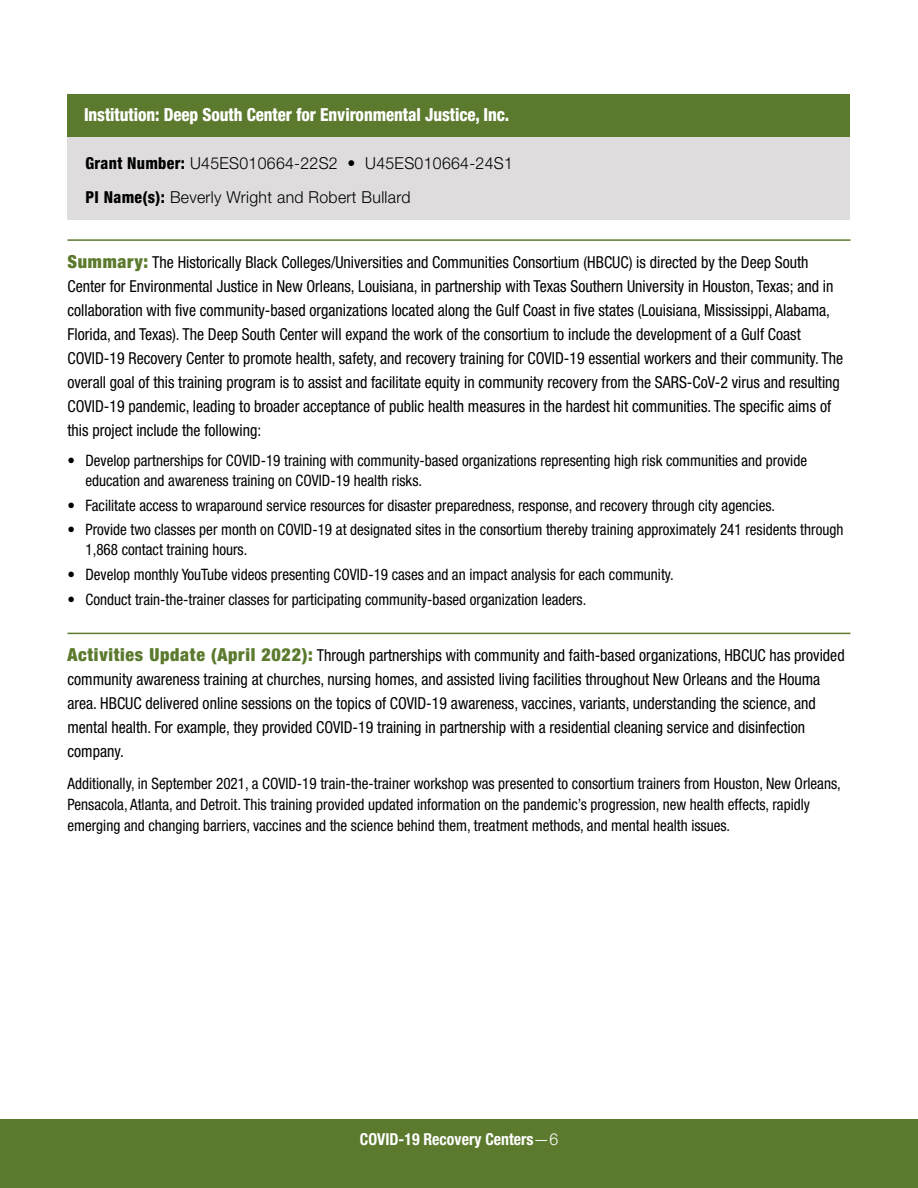
<style>
.page{position:relative;width:918px;height:1188px;background:#fff}
.page>*{position:absolute;margin:0;border:0;box-sizing:border-box;transform-origin:0 0}
.t1{font:800 condensed 18px "Helvetica Neue LT Std";letter-spacing:-.005em;color:#fff;scale:.94 1}
.Body_Colon{font:condensed 16.5px/24px "Helvetica Neue LT Std";color:#000;scale:.96 1}
.t2{font:300 16.5px "Helvetica Neue LT Std";letter-spacing:.02em;color:#000;scale:.96 1}
.t3{font:700 condensed 16.5px "Helvetica Neue LT Std";color:#fff;scale:.96 1}
.Table_Body_Bullets{font:condensed 15.75px/19.5px "Helvetica Neue LT Std";color:#000;scale:.96 1}
.Table_Body{font:condensed 15.75px/21px "Helvetica Neue LT Std";color:#000;scale:.96 1}
.s1{font-weight:800;font-stretch:condensed}
.s2{font-weight:900;font-size:18px;color:#5c7a2e}
.s3{font-weight:300;font-stretch:normal}
</style>
<div class="page">
<div style="left:0;top:1119px;width:918px;height:69px;background:#5c7a2e"></div>
<div style="left:68px;top:94px;width:782px;height:43px;background:#5c7a2e"></div>
<div style="left:68px;top:137px;width:782px;height:48px;background:#dedcdd"></div>
<div style="left:68px;top:171px;width:782px;height:49px;background:#dedcdd"></div>
<hr style="left:68px;top:239px;width:782px;height:2px;background:#5c7a2e">
<hr style="left:68px;top:633px;width:782px;height:1px;background:#5c7a2e">
<h3 class="t1" style="left:84px;top:103px;width:454px">Institution: Deep South Center for Environmental Justice, Inc.</h3>
<p class="t2" style="left:86px;top:153px;width:447px"><span class="s1">Grant Number:</span> U45ES010664-22S2 • U45ES010664-24S1</p>
<p class="t2" style="left:86px;top:187px;width:340px"><span class="s1">PI Name(s):</span> Beverly Wright and Robert Bullard</p>
<p class="Body_Colon" style="left:68px;top:250px;width:810px"><span class="s2">Summary:</span> The Historically Black Colleges/Universities and Communities Consortium (HBCUC) is directed by the Deep South Center for Environmental Justice in New Orleans, Louisiana, in partnership with Texas Southern University in Houston, Texas; and in collaboration with five community-based organizations located along the Gulf Coast in five states (Louisiana, Mississippi, Alabama, Florida, and Texas). The Deep South Center will expand the work of the consortium to include the development of a Gulf Coast COVID-19 Recovery Center to promote health, safety, and recovery training for COVID-19 essential workers and their community. The overall goal of this training program is to assist and facilitate equity in community recovery from the SARS-CoV-2 virus and resulting COVID-19 pandemic, leading to broader acceptance of public health measures in the hardest hit communities. The specific aims of this project include the following:</p>
<p class="Table_Body_Bullets" style="left:86px;top:451px;width:753px;text-indent:-18px">• Develop partnerships for COVID-19 training with community-based organizations representing high risk communities and provide education and awareness training on COVID-19 health risks.</p>
<p class="Table_Body_Bullets" style="left:68px;top:495px;width:739px">• Facilitate access to wraparound service resources for disaster preparedness, response, and recovery through city agencies.</p>
<p class="Table_Body_Bullets" style="left:86px;top:520px;width:791px;text-indent:-18px">• Provide two classes per month on COVID-19 at designated sites in the consortium thereby training approximately 241 residents through<br>1,868 contact training hours.</p>
<p class="Table_Body_Bullets" style="left:68px;top:564px;width:633px">• Develop monthly YouTube videos presenting COVID-19 cases and an impact analysis for each community.</p>
<p class="Table_Body_Bullets" style="left:68px;top:589px;width:542px">• Conduct train-the-trainer classes for participating community-based organization leaders.</p>
<p class="Body_Colon" style="left:68px;top:643px;width:811px"><span class="s2">Activities Update (April 2022):</span> Through partnerships with community and faith-based organizations, HBCUC has provided community awareness training at churches, nursing homes, and assisted living facilities throughout New Orleans and the Houma area. HBCUC delivered online sessions on the topics of COVID-19 awareness, vaccines, variants, understanding the science, and mental health. For example, they provided COVID-19 training in partnership with a residential cleaning service and disinfection company.</p>
<p class="Table_Body" style="left:68px;top:773px;width:807px">Additionally, in September 2021, a COVID-19 train-the-trainer workshop was presented to consortium trainers from Houston, New Orleans,<br>Pensacola, Atlanta, and Detroit. This training provided updated information on the pandemic’s progression, new health effects, rapidly emerging and changing barriers, vaccines and the science behind them, treatment methods, and mental health issues.</p>
<p class="t3" style="left:360px;top:1129px;width:208px">COVID-19 Recovery Centers<span class="s3">—6</span></p>
</div>
